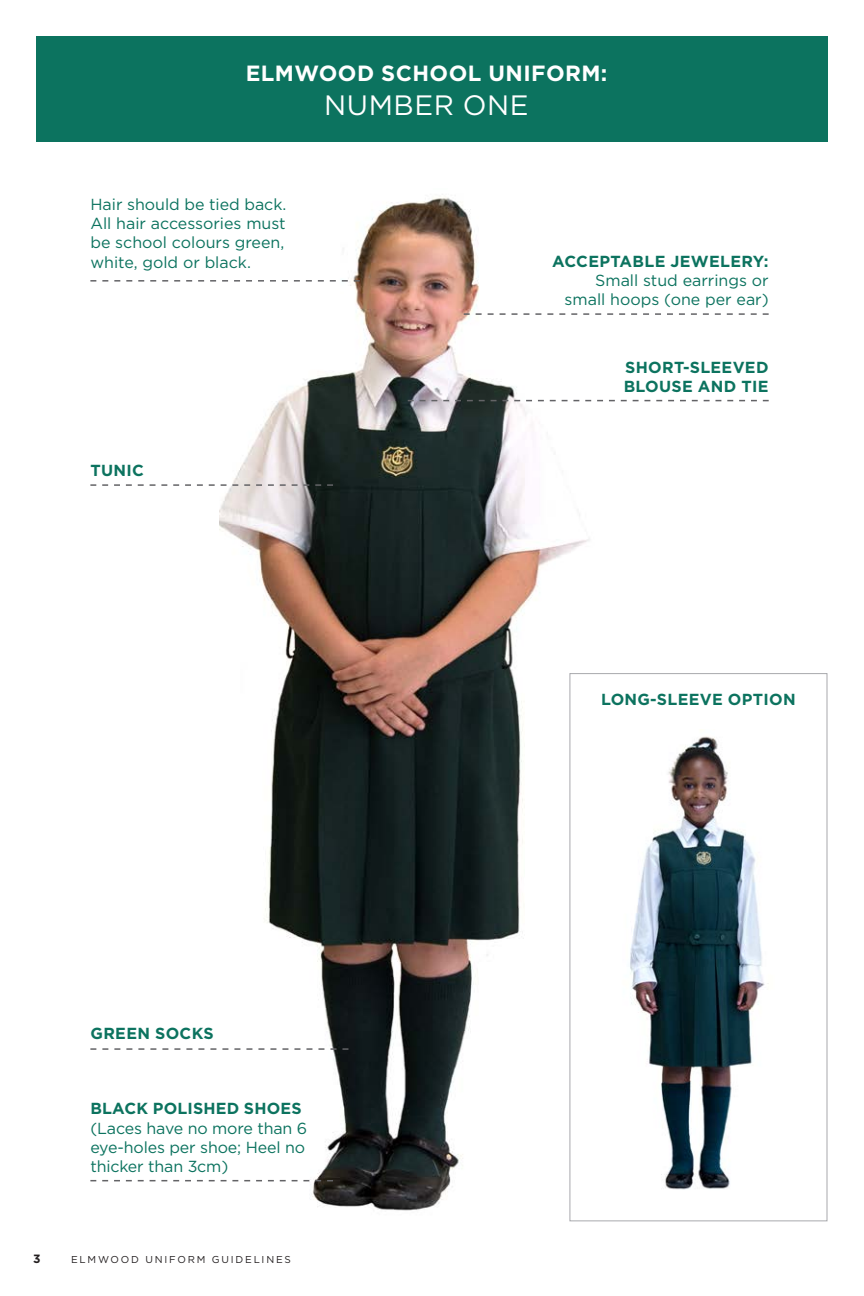
<style>
.page{position:relative;width:864px;height:1296px;background:#fff}
.page>*{position:absolute;margin:0;border:0;box-sizing:border-box;transform-origin:0 0}
.t1{font:28px "Gotham Pro";letter-spacing:.02em;color:#fff}
.t2{font:700 22px "Gotham Pro";letter-spacing:.02em;color:#fff}
.t3{font:16px/19.2px "Gotham Pro";color:#0c735f}
.t4{font:700 16px/19.2px "Gotham Pro";letter-spacing:.02em;color:#0c735f}
.t5{font:700 12px "Gotham Pro";color:#231f20}
.t6{font:10px "Gotham Pro";letter-spacing:.18em;color:#231f20}
</style>
<div class="page">
<div style="left:36px;top:36px;width:792px;height:105px;background:#0c735f"></div>
<img style="left:220px;top:196px;width:376px;height:1026px">
<svg style="left:464px;top:313px;width:305px;height:2px"></svg>
<svg style="left:408px;top:400px;width:361px;height:1px"></svg>
<svg style="left:90px;top:484px;width:243px;height:2px"></svg>
<svg style="left:90px;top:1048px;width:258px;height:2px"></svg>
<svg style="left:90px;top:1180px;width:243px;height:1px"></svg>
<svg style="left:90px;top:280px;width:270px;height:2px"></svg>
<img style="left:630px;top:736px;width:139px;height:454px">
<div style="left:569px;top:673px;width:259px;height:548px;border:1px solid #a8a9ad"></div>
<h2 class="t2" style="left:246px;top:61px;width:363px">ELMWOOD SCHOOL UNIFORM:</h2>
<h1 class="t1" style="left:324px;top:89px;width:206px">NUMBER ONE</h1>
<p class="t3" style="left:90px;top:195px;width:198px">Hair should be tied back.<br>All hair accessories must be school colours green, white, gold or black.</p>
<p class="t4" style="left:91px;top:460px;width:55px">TUNIC</p>
<p class="t4" style="left:91px;top:1024px;width:125px">GREEN SOCKS</p>
<p class="t4" style="left:91px;top:1099px;width:213px">BLACK POLISHED SHOES</p>
<p class="t3" style="left:90px;top:1118px;width:218px">(Laces have no more than 6 eye-holes per shoe; Heel no thicker than 3cm)</p>
<p class="t5" style="left:33px;top:1252px;width:9px">3</p>
<p class="t6" style="left:71px;top:1254px;width:221px">ELMWOOD UNIFORM GUIDELINES</p>
<p class="t4" style="left:552px;top:251px;width:218px">ACCEPTABLE JEWELERY:</p>
<p class="t3" style="left:565px;top:271px;width:206px;text-align:right">Small stud earrings or small hoops (one per ear)</p>
<p class="t4" style="left:624px;top:357px;width:146px">SHORT-SLEEVED<br>BLOUSE AND TIE</p>
<p class="t4" style="left:601px;top:690px;width:196px">LONG-SLEEVE OPTION</p>
</div>
